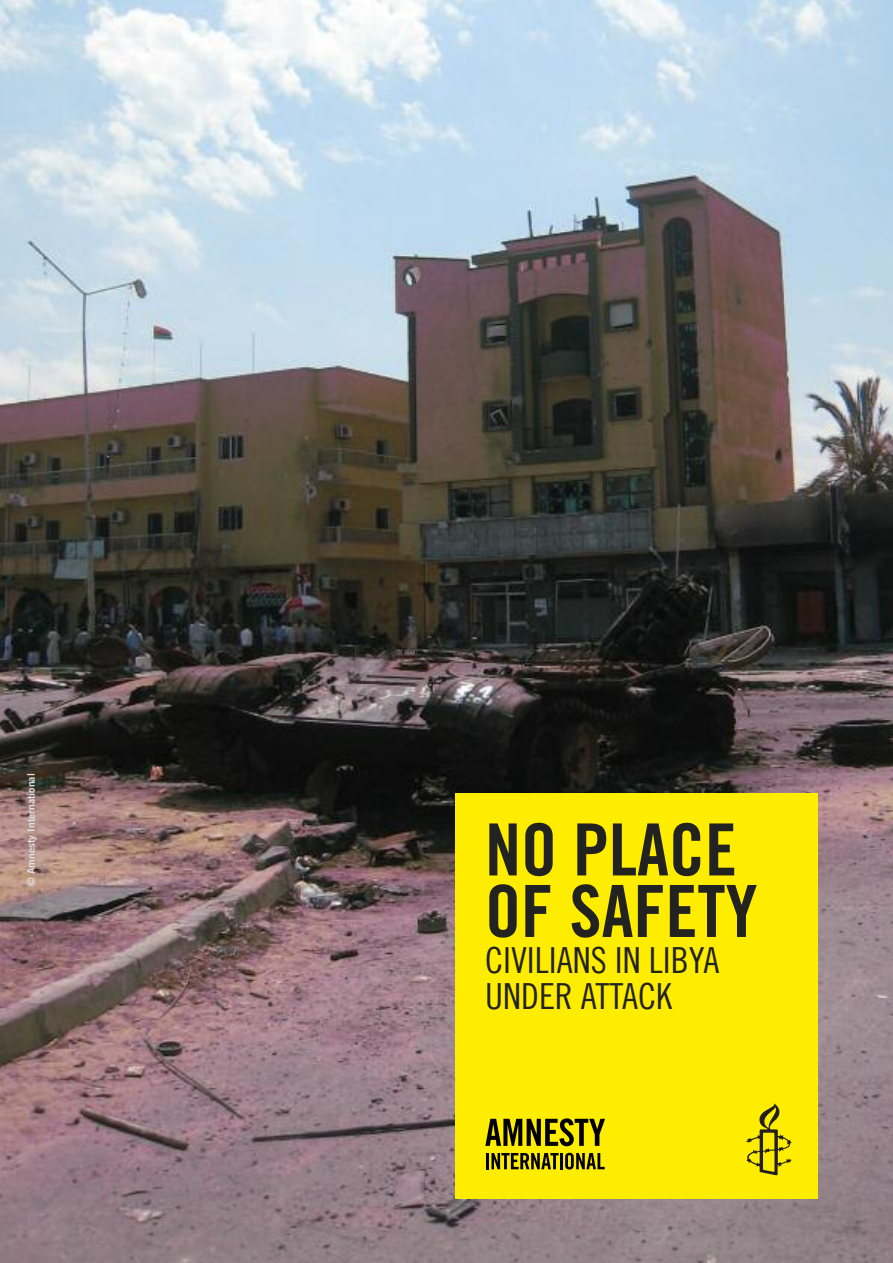
<style>
.page{position:relative;width:893px;height:1263px;background:#fff}
.page>*{position:absolute;margin:0;border:0;box-sizing:border-box;transform-origin:0 0}
.t1{font:72px/61.5px "Amnesty Trade Gothic Bd Cn 20";color:#222221}
.t2{font:36px/36px "Amnesty Trade Gothic Cn 18";color:#222221}
.t3{font:10.5px "Amnesty Trade Gothic Bd 2";color:#dee0e2}
</style>
<div class="page">
<img style="left:0;top:0;width:893px;height:1263px">
<div style="left:455px;top:793px;width:362px;height:406px;background:#ffed00"></div>
<svg style="left:746px;top:1103px;width:46px;height:72px"></svg>
<hr style="left:486px;top:1153px;width:3px;height:16px;background:#000">
<svg style="left:491px;top:1153px;width:68px;height:16px"></svg>
<hr style="left:560px;top:1153px;width:3px;height:16px;background:#000">
<svg style="left:565px;top:1153px;width:40px;height:16px"></svg>
<svg style="left:485px;top:1118px;width:120px;height:28px"></svg>
<p class="t3" style="left:25px;top:886px;width:114px;rotate:-90deg">© Amnesty International</p>
<h1 class="t1" style="left:485px;top:818px;width:274px">NO PLACE<br>OF sAFETY</h1>
<p class="t2" style="left:485px;top:941px;width:236px">CIVILIANS IN LIBYA<br>UNDER ATTACK</p>
</div>
